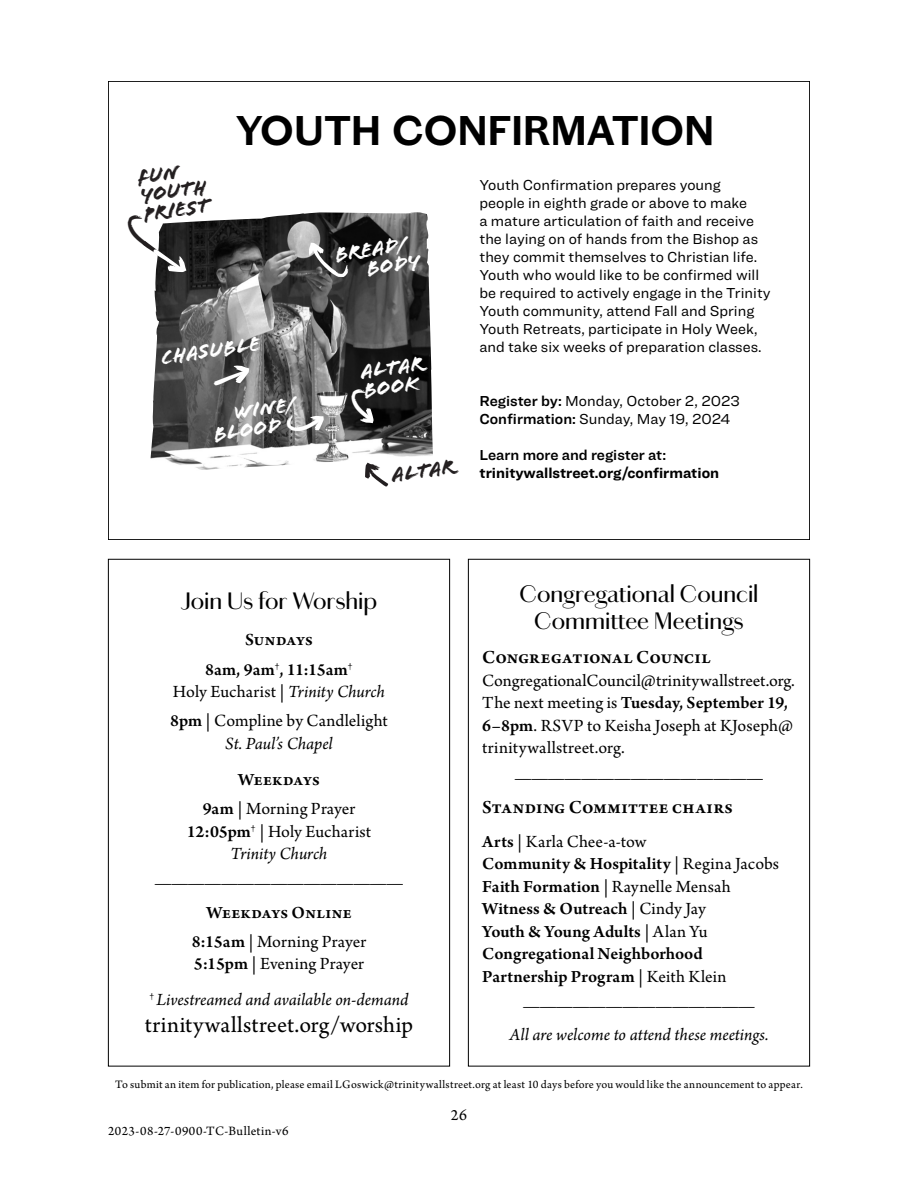
<style>
.page{position:relative;width:918px;height:1188px;background:#fff}
.page>*{position:absolute;margin:0;border:0;box-sizing:border-box;transform-origin:0 0}
.t1{font:600 42px "Chiswick TWS Grotesque";letter-spacing:.005em;color:#000}
.t2{font:24px/27px "Chiswick TWS Sans";letter-spacing:-.005em;color:#000;text-align:center}
.t3{font:24px "Arno Pro";letter-spacing:.02em;color:#000}
.t4{font:21.45px/18.9px "Flood Std";color:#fff}
.t5{font:21.45px/18.9px "Flood Std";color:#231f20}
.t6{font:600 19.5px "Arno Pro";letter-spacing:.01em;color:#000}
.t7{font:18px/22.5px "Arno Pro";letter-spacing:.005em;color:#000}
.t8{font:600 18px/22.5px "Arno Pro";letter-spacing:.005em;color:#000;text-align:center}
.t9{font:italic 18px/36px "Arno Pro";color:#000;text-align:center}
.t10{font:16.5px "Arno Pro";color:#000}
.t11{font:15px/18px "Ringside";color:#000}
.t12{font:700 15px "Ringside";color:#000}
.t13{font:15px "Ringside Regular Semi";color:#000}
.t14{font:13.5px "Arno Pro";letter-spacing:.035em;color:#000}
.t15{font:12px "Arno Pro";letter-spacing:.02em;color:#000}
.s1{font-family:"Ringside Regular Semi"}
.s2{font-style:italic}
.s3{font-weight:600}
.s4{font-weight:400}
.s5{font-weight:600;font-style:normal}
.s6{font-style:normal}
</style>
<div class="page">
<img style="left:150px;top:212px;width:283px;height:258px">
<svg style="left:308px;top:243px;width:40px;height:34px"></svg>
<svg style="left:352px;top:390px;width:27px;height:37px"></svg>
<svg style="left:359px;top:460px;width:29px;height:27px"></svg>
<svg style="left:285px;top:409px;width:43px;height:29px"></svg>
<svg style="left:150px;top:215px;width:40px;height:64px"></svg>
<svg style="left:213px;top:363px;width:39px;height:24px"></svg>
<h1 class="t1" style="left:236px;top:98px;width:479px">YOUTH CONFIRMATION</h1>
<h3 class="t5" style="left:137px;top:168px;width:68px;rotate:-8deg">fun youth priest</h3>
<h3 class="t4" style="left:160px;top:348px;width:102px;rotate:-8deg">Chasuble</h3>
<h3 class="t4" style="left:210px;top:406px;width:86px;text-indent:23px;rotate:-8deg">wine/ blood</h3>
<h3 class="t4" style="left:363px;top:241px;width:55px;text-indent:-30px;rotate:-8deg">bread/ body</h3>
<h3 class="t4" style="left:360px;top:363px;width:65px;rotate:-8deg">altar book</h3>
<h3 class="t5" style="left:391px;top:466px;width:65px;rotate:-8deg">altar</h3>
<p class="t11" style="left:480px;top:175px;width:293px">Youth Confirmation prepares young<br>people in eighth grade or above to make<br>a mature articulation of faith and receive the laying on of hands from the Bishop as they commit themselves to Christian life.<br>Youth who would like to be confirmed will be required to actively engage in the Trinity Youth community, attend Fall and Spring Youth Retreats, participate in Holy Week, and take six weeks of preparation classes.</p>
<p class="t11" style="left:480px;top:391px;width:262px"><span class="s1">Register by:</span> Monday, October 2, 2023<br><span class="s1">Confirmation:</span> Sunday, May 19, 2024</p>
<p class="t13" style="left:480px;top:444px;width:188px">Learn more and register at:</p>
<p class="t12" style="left:480px;top:461px;width:241px">trinitywallstreet.org/confirmation</p>
<h2 class="t2" style="left:181px;top:586px;width:198px">Join Us for Worship</h2>
<p class="t8" style="left:205px;top:626px;width:149px;line-height:29.2px">Sundays<br>8am, 9am<sup>†</sup>, 11:15am<sup>†</sup></p>
<p class="t7" style="left:170px;top:678px;width:219px;line-height:29.2px">Holy Eucharist | <span class="s2">Trinity Church<br></span><span class="s3">8pm</span> | Compline by Candlelight</p>
<p class="t9" style="left:225px;top:727px;width:109px">St. Paul’s Chapel</p>
<p class="t7" style="left:203px;top:766px;width:154px;line-height:29.2px;text-align:center"><span class="s3">Weekdays<br>9am</span> <span class="s2">|</span> Morning Prayer</p>
<p class="t7" style="left:187px;top:821px;width:186px;text-align:center"><span class="s3">12:05pm</span><sup>†</sup> | Holy Eucharist<br><span class="s2">Trinity Church</span></p>
<p class="t7" style="left:154px;top:873px;width:251px">———————————————</p>
<p class="t8" style="left:192px;top:899px;width:176px;line-height:29.2px">Weekdays Online<br>8:15am <span class="s4">| Morning Prayer</span></p>
<p class="t9" style="left:149px;top:947px;width:261px"><span class="s5">5:15pm</span> <span class="s6">| Evening Prayer<br></span><sup>†</sup> Livestreamed and available on-demand</p>
<h2 class="t3" style="left:145px;top:1012px;width:270px">trinitywallstreet.org/worship</h2>
<h2 class="t2" style="left:520px;top:579px;width:240px">Congregational Council<br>Committee Meetings</h2>
<h3 class="t6" style="left:482px;top:646px;width:230px">Congregational Council</h3>
<p class="t7" style="left:482px;top:670px;width:314px">CongregationalCouncil@trinitywallstreet.org.<br>The next meeting is <span class="s3">Tuesday, September 19, 6–8pm</span>. RSVP to Keisha Joseph at KJoseph@ trinitywallstreet.org.</p>
<p class="t7" style="left:514px;top:767px;width:251px">———————————————</p>
<h3 class="t6" style="left:482px;top:796px;width:252px">Standing Committee chairs</h3>
<p class="t8" style="left:482px;top:831px;width:298px;text-align:left">Arts <span class="s4">| Karla Chee-a-tow<br></span>Community &amp; Hospitality <span class="s4">| Regina Jacobs<br></span>Faith Formation <span class="s4">| Raynelle Mensah<br></span>Witness &amp; Outreach <span class="s4">| Cindy Jay<br></span>Youth &amp; Young Adults <span class="s4">| Alan Yu<br></span>Congregational Neighborhood<br>Partnership Program <span class="s4">| Keith Klein</span></p>
<p class="t7" style="left:522px;top:995px;width:235px">——————————————</p>
<p class="t9" style="left:510px;top:1018px;width:260px">All are welcome to attend these meetings.</p>
<p class="t15" style="left:115px;top:1078px;width:689px">To submit an item for publication, please email LGoswick@trinitywallstreet.org at least 10 days before you would like the announcement to appear.</p>
<p class="t14" style="left:108px;top:1123px;width:182px">2023-08-27-0900-TC-Bulletin-v6</p>
<p class="t10" style="left:451px;top:1106px;width:18px">26</p>
</div>
